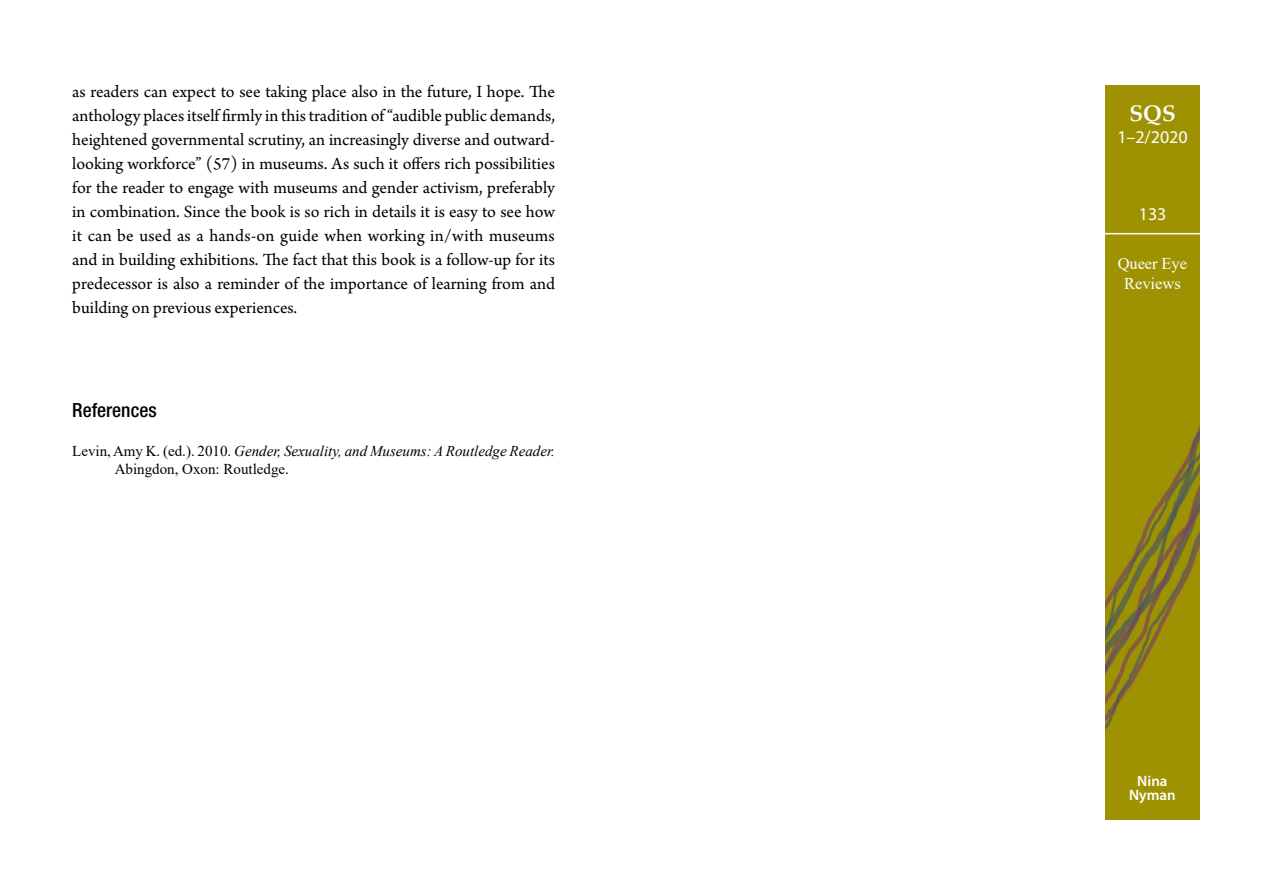
<style>
.page{position:relative;width:1263px;height:893px;background:#fff}
.page>*{position:absolute;margin:0;border:0;box-sizing:border-box;transform-origin:0 0}
.t1{font:700 22.5px "Palatino Linotype";color:#fff}
.Väliotsikko_1_uusi20{font:500 condensed 19.5px "Helvetica Neue";color:#000}
.Leipateksti_enkku-no{font:18px/24px "Arno Pro";color:#000;text-align:justify}
.t2{font:18px "Myriad Pro";color:#fff}
.t3{font:16.5px/19.8px "Times New Roman";letter-spacing:-.005em;color:#fff;text-align:center}
.Lähdeluettelo{font:15px/18px "Times New Roman";color:#000}
.t4{font:600 15px/13.5px "Myriad Pro";color:#fff;text-align:center}
.s1{font-style:italic}
</style>
<div class="page">
<img style="left:1106px;top:85px;width:93px;height:735px">
<hr style="left:1101px;top:233px;width:104px;height:1px;background:#fff">
<p class="Leipateksti_enkku-no" style="left:72px;top:81px;width:484px">as readers can expect to see taking place also in the future, I hope. The anthology places itself firmly in this tradition of “audible public demands, heightened governmental scrutiny, an increasingly diverse and outward&shy;looking workforce” (57) in museums. As such it offers rich possibilities for the reader to engage with museums and gender activism, preferably in combination. Since the book is so rich in details it is easy to see how it can be used as a hands-on guide when working in/with museums and in building exhibitions. The fact that this book is a follow-up for its predecessor is also a reminder of the importance of learning from and building on previous experiences.</p>
<p class="Väliotsikko_1_uusi20" style="left:72px;top:398px;width:86px">References</p>
<p class="Lähdeluettelo" style="left:115px;top:441px;width:442px;text-indent:-43px">Levin, Amy K. (ed.). 2010. <span class="s1">Gender, Sexuality, and Museums: A Routledge Reader.<br></span>Abingdon, Oxon: Routledge.</p>
<p class="t1" style="left:1129px;top:98px;width:48px">SQS</p>
<p class="t2" style="left:1117px;top:127px;width:72px">1–2/2020</p>
<p class="t2" style="left:1139px;top:204px;width:29px">133</p>
<p class="t3" style="left:1118px;top:253px;width:71px">Queer Eye<br>Reviews</p>
<p class="t4" style="left:1129px;top:774px;width:48px">Nina<br>Nyman</p>
</div>
